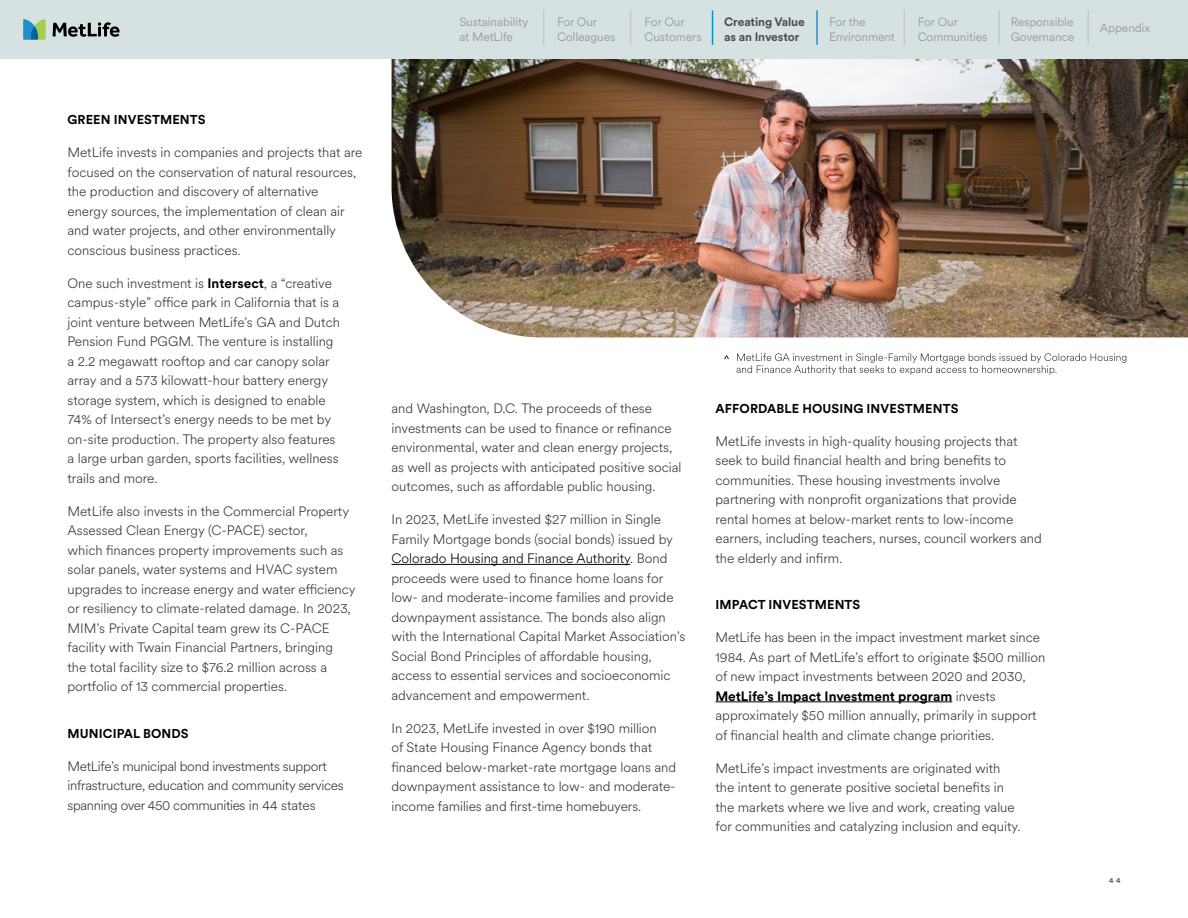
<style>
.page{position:relative;width:1188px;height:918px;background:#fff}
.page>*{position:absolute;margin:0;border:0;box-sizing:border-box;transform-origin:0 0}
.Body_Copy{font:300 13.5px/19.5px "Met Life Circular";color:#343433}
.Body_Copy-2{font:300 13.5px/19.5px "Met Life Circular";letter-spacing:-.02em;color:#343433}
.Body_Copy_Subhead{font:700 12.75px "Met Life Circular";letter-spacing:.01em;color:#000}
.t1{font:12px/14.4px "Met Life Circular";letter-spacing:-.01em;color:#9d9fa2}
.t2{font:700 12px/14.4px "Met Life Circular";letter-spacing:-.01em;color:#4d4d4f}
.t3{font:500 7.5px "Met Life Circular";color:#4d4d4f}
.s1{font-weight:700;color:#000}
.s2{color:#000}
</style>
<div class="page">
<hr style="left:392px;top:564px;width:238px;height:1px;background:#000">
<hr style="left:716px;top:702px;width:236px;height:1px;background:#000">
<img style="left:392px;top:59px;width:796px;height:278px">
<svg style="left:736px;top:353px;width:390px;height:22px"></svg>
<svg style="left:724px;top:355px;width:5px;height:4px"></svg>
<div style="left:0;top:0;width:1188px;height:59px;background:#d6e2e2"></div>
<svg style="left:53px;top:22px;width:67px;height:15px"></svg>
<svg style="left:23px;top:19px;width:23px;height:21px"></svg>
<hr style="left:543px;top:10px;width:1px;height:35px;background:#c7c8ca">
<hr style="left:630px;top:10px;width:1px;height:35px;background:#c7c8ca">
<hr style="left:904px;top:10px;width:1px;height:35px;background:#c7c8ca">
<hr style="left:998px;top:10px;width:2px;height:35px;background:#c7c8ca">
<hr style="left:1087px;top:10px;width:2px;height:35px;background:#c7c8ca">
<hr style="left:712px;top:10px;width:1px;height:35px;background:#fff">
<hr style="left:816px;top:10px;width:2px;height:35px;background:#fff">
<p class="Body_Copy_Subhead" style="left:68px;top:111px;width:140px">GREEN INVESTMENTS</p>
<p class="Body_Copy" style="left:68px;top:142px;width:296px">MetLife invests in companies and projects that are focused on the conservation of natural resources, the production and discovery of alternative<br>energy sources, the implementation of clean air and water projects, and other environmentally conscious business practices.</p>
<p class="Body_Copy" style="left:68px;top:273px;width:274px">One such investment is <span class="s1">Intersect</span>, a “creative campus-style” office park in California that is a joint venture between MetLife’s GA and Dutch Pension Fund PGGM. The venture is installing a 2.2 megawatt rooftop and car canopy solar array and a 573 kilowatt-hour battery energy storage system, which is designed to enable 74% of Intersect’s energy needs to be met by on‑site production. The property also features a large urban garden, sports facilities, wellness trails and more.</p>
<p class="Body_Copy" style="left:68px;top:501px;width:290px">MetLife also invests in the Commercial Property Assessed Clean Energy (C-PACE) sector,<br>which finances property improvements such as solar panels, water systems and HVAC system upgrades to increase energy and water efficiency or resiliency to climate-related damage. In 2023, MIM’s Private Capital team grew its C-PACE facility with Twain Financial Partners, bringing<br>the total facility size to $76.2 million across a portfolio of 13 commercial properties.</p>
<p class="Body_Copy_Subhead" style="left:68px;top:725px;width:123px">MUNICIPAL BONDS</p>
<p class="Body_Copy-2" style="left:68px;top:756px;width:278px">MetLife’s municipal bond investments support infrastructure, education and community services spanning over 450 communities in 44 states</p>
<p class="t2" style="left:724px;top:14px;width:82px">Creating Value as an Investor</p>
<p class="t1" style="left:459px;top:14px;width:71px">Sustainability at MetLife</p>
<p class="t1" style="left:557px;top:14px;width:60px">For Our<br>Colleagues</p>
<p class="t1" style="left:645px;top:14px;width:59px">For Our<br>Customers</p>
<p class="t1" style="left:829px;top:14px;width:67px">For the<br>Environment</p>
<p class="t1" style="left:918px;top:14px;width:71px">For Our<br>Communities</p>
<p class="t1" style="left:1011px;top:14px;width:65px">Responsible<br>Governance</p>
<p class="t1" style="left:1100px;top:20px;width:52px">Appendix</p>
<p class="Body_Copy" style="left:392px;top:398px;width:292px">and Washington, D.C. The proceeds of these investments can be used to finance or refinance environmental, water and clean energy projects, as well as projects with anticipated positive social outcomes, such as affordable public housing.</p>
<p class="Body_Copy" style="left:392px;top:509px;width:295px">In 2023, MetLife invested $27 million in Single Family Mortgage bonds (social bonds) issued by <span class="s2">Colorado Housing and Finance Authority</span>. Bond proceeds were used to finance home loans for low- and moderate-income families and provide downpayment assistance. The bonds also align with the International Capital Market Association’s Social Bond Principles of affordable housing, access to essential services and socioeconomic advancement and empowerment.</p>
<p class="Body_Copy" style="left:392px;top:718px;width:286px">In 2023, MetLife invested in over $190 million<br>of State Housing Finance Agency bonds that financed below-market-rate mortgage loans and downpayment assistance to low- and moderate&shy;income families and first‑time homebuyers.</p>
<p class="Body_Copy_Subhead" style="left:716px;top:399px;width:244px">AFFORDABLE HOUSING INVESTMENTS</p>
<p class="Body_Copy" style="left:716px;top:430px;width:328px">MetLife invests in high‑quality housing projects that seek to build financial health and bring benefits to communities. These housing investments involve partnering with nonprofit organizations that provide rental homes at below-market rents to low-income earners, including teachers, nurses, council workers and the elderly and infirm.</p>
<p class="Body_Copy_Subhead" style="left:716px;top:596px;width:146px">IMPACT INVESTMENTS</p>
<p class="Body_Copy" style="left:716px;top:627px;width:331px">MetLife has been in the impact investment market since 1984. As part of MetLife’s effort to originate $500 million of new impact investments between 2020 and 2030, <span class="s1">MetLife’s Impact Investment program</span> invests approximately $50 million annually, primarily in support of financial health and climate change priorities.</p>
<p class="Body_Copy" style="left:716px;top:757px;width:307px">MetLife’s impact investments are originated with the intent to generate positive societal benefits in the markets where we live and work, creating value for communities and catalyzing inclusion and equity.</p>
<p class="t3" style="left:1109px;top:875px;width:13px">4 4</p>
</div>
